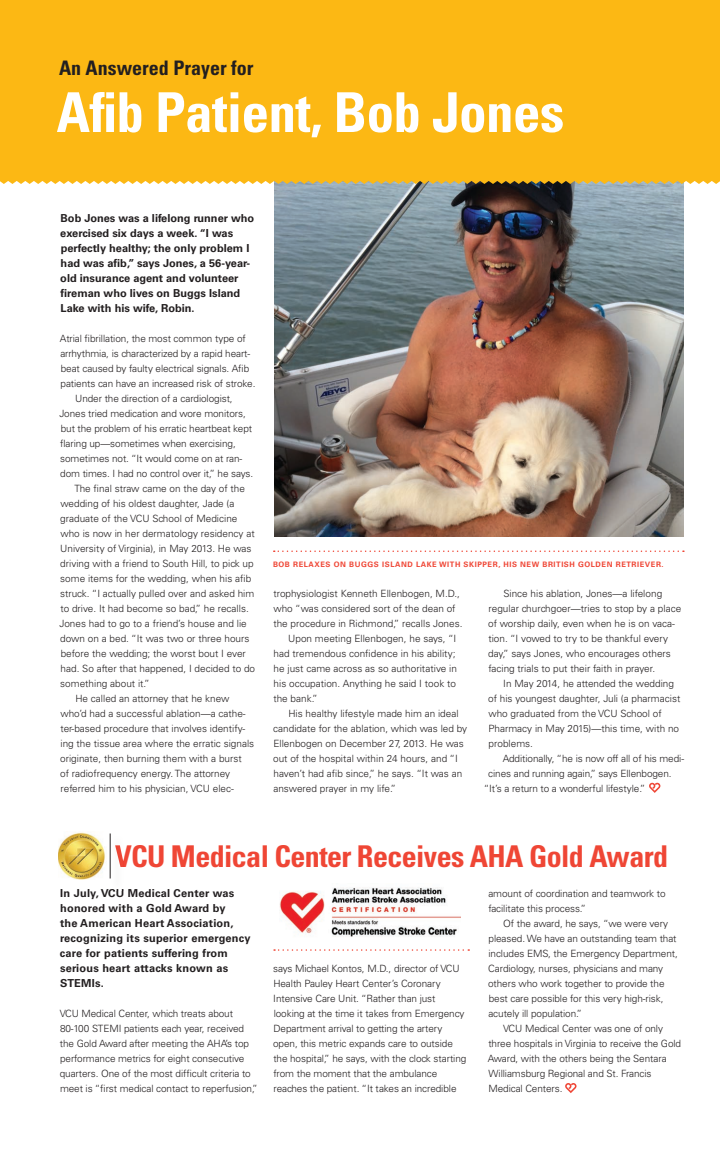
<style>
.page{position:relative;width:720px;height:1152px;background:#fff}
.page>*{position:absolute;margin:0;border:0;box-sizing:border-box;transform-origin:0 0}
.t1{font:700 condensed 55px "Univers";letter-spacing:-.01em;color:#fff}
.t2{font:700 condensed 30px "Univers";letter-spacing:-.02em;color:#ef4635}
.t3{font:700 condensed 20px "Univers";color:#231f20}
.t4{font:700 11px/15px "Univers";color:#231f20}
.t5{font:700 11px/15px "Univers";letter-spacing:.02em;color:#231f20}
.t6{font:300 10px/15px "Univers";letter-spacing:-.01em;color:#231f20}
.t7{font:700 7.5px "Univers";letter-spacing:.075em;color:#ef4635}
</style>
<div class="page">
<img style="left:274px;top:184px;width:410px;height:353px">
<div style="left:0;top:0;width:720px;height:184px;background:#fcb814"></div>
<svg style="left:274px;top:550px;width:410px;height:2px"></svg>
<svg style="left:274px;top:949px;width:195px;height:2px"></svg>
<svg style="left:649px;top:783px;width:11px;height:10px"></svg>
<img style="left:279px;top:887px;width:181px;height:50px">
<img style="left:58px;top:832px;width:48px;height:48px">
<svg style="left:565px;top:1083px;width:12px;height:10px"></svg>
<img style="left:115px;top:845px;width:8px;height:22px">
<hr style="left:110px;top:834px;width:1px;height:44px;background:#231f20">
<h3 class="t3" style="left:59px;top:56px;width:196px">An Answered Prayer for</h3>
<h1 class="t1" style="left:56px;top:79px;width:509px">Afib Patient, Bob Jones</h1>
<p class="t4" style="left:60px;top:211px;width:196px">Bob Jones was a lifelong runner who exercised six days a week. “I was perfectly healthy; the only problem I had was afib,” says Jones, a 56-year&shy;old insurance agent and volunteer fireman who lives on Buggs Island Lake with his wife, Robin.</p>
<p class="t6" style="left:60px;top:331px;width:188px">Atrial fibrillation, the most common type of</p>
<p class="t6" style="left:60px;top:346px;width:191px">arrhythmia, is characterized by a rapid heart-</p>
<p class="t6" style="left:61px;top:361px;width:190px">beat caused by faulty electrical signals. Afib</p>
<p class="t6" style="left:61px;top:376px;width:196px">patients can have an increased risk of stroke.</p>
<p class="t6" style="left:75px;top:391px;width:159px">Under the direction of a cardiologist,</p>
<p class="t6" style="left:60px;top:406px;width:188px">Jones tried medication and wore monitors,</p>
<p class="t6" style="left:61px;top:421px;width:193px">but the problem of his erratic heartbeat kept</p>
<p class="t6" style="left:60px;top:436px;width:177px">flaring up—sometimes when exercising,</p>
<p class="t6" style="left:60px;top:451px;width:184px">sometimes not. “It would come on at ran-</p>
<p class="t6" style="left:60px;top:466px;width:194px">dom times. I had no control over it,” he says.</p>
<p class="t6" style="left:74px;top:481px;width:172px">The final straw came on the day of the</p>
<p class="t6" style="left:60px;top:496px;width:175px">wedding of his oldest daughter, Jade (a</p>
<p class="t6" style="left:60px;top:511px;width:179px">graduate of the VCU School of Medicine</p>
<p class="t6" style="left:60px;top:526px;width:196px">who is now in her dermatology residency at</p>
<p class="t6" style="left:60px;top:541px;width:193px">University of Virginia), in May 2013. He was</p>
<p class="t6" style="left:60px;top:556px;width:195px">driving with a friend to South Hill, to pick up</p>
<p class="t6" style="left:60px;top:571px;width:192px">some items for the wedding, when his afib</p>
<p class="t6" style="left:60px;top:586px;width:196px">struck. “I actually pulled over and asked him</p>
<p class="t6" style="left:60px;top:601px;width:190px">to drive. It had become so bad,” he recalls.</p>
<p class="t6" style="left:60px;top:616px;width:189px">Jones had to go to a friend’s house and lie</p>
<p class="t6" style="left:60px;top:631px;width:191px">down on a bed. “It was two or three hours</p>
<p class="t6" style="left:61px;top:646px;width:187px">before the wedding; the worst bout I ever</p>
<p class="t6" style="left:61px;top:661px;width:196px">had. So after that happened, I decided to do</p>
<p class="t6" style="left:60px;top:676px;width:91px">something about it.”</p>
<p class="t6" style="left:75px;top:691px;width:156px">He called an attorney that he knew</p>
<p class="t6" style="left:60px;top:706px;width:187px">who’d had a successful ablation—a cathe-</p>
<p class="t6" style="left:60px;top:721px;width:186px">ter-based procedure that involves identify-</p>
<p class="t6" style="left:60px;top:736px;width:195px">ing the tissue area where the erratic signals</p>
<p class="t6" style="left:60px;top:751px;width:183px">originate, then burning them with a burst</p>
<p class="t6" style="left:60px;top:766px;width:171px">of radiofrequency energy. The attorney</p>
<p class="t6" style="left:60px;top:781px;width:175px">referred him to his physician, VCU elec-</p>
<p class="t7" style="left:273px;top:560px;width:392px">BOB RELAXES ON BUGGS ISLAND LAKE WITH SKIPPER, HIS NEW BRITISH GOLDEN RETRIEVER.</p>
<p class="t6" style="left:273px;top:586px;width:188px">trophysiologist Kenneth Ellenbogen, M.D.,</p>
<p class="t6" style="left:273px;top:601px;width:184px">who “was considered sort of the dean of</p>
<p class="t6" style="left:273px;top:616px;width:191px">the procedure in Richmond,” recalls Jones.</p>
<p class="t6" style="left:288px;top:631px;width:170px">Upon meeting Ellenbogen, he says, “I</p>
<p class="t6" style="left:274px;top:646px;width:183px">had tremendous confidence in his ability;</p>
<p class="t6" style="left:274px;top:661px;width:185px">he just came across as so authoritative in</p>
<p class="t6" style="left:274px;top:676px;width:184px">his occupation. Anything he said I took to</p>
<p class="t6" style="left:273px;top:691px;width:46px">the bank.”</p>
<p class="t6" style="left:288px;top:706px;width:172px">His healthy lifestyle made him an ideal</p>
<p class="t6" style="left:273px;top:721px;width:195px">candidate for the ablation, which was led by</p>
<p class="t6" style="left:273px;top:736px;width:192px">Ellenbogen on December 27, 2013. He was</p>
<p class="t6" style="left:273px;top:751px;width:186px">out of the hospital within 24 hours, and “I</p>
<p class="t6" style="left:274px;top:766px;width:190px">haven’t had afib since,” he says. “It was an</p>
<p class="t6" style="left:273px;top:781px;width:124px">answered prayer in my life.”</p>
<p class="t6" style="left:488px;top:586px;width:195px;text-indent:15px">Since his ablation, Jones—a lifelong regular churchgoer—tries to stop by a place of worship daily, even when he is on vaca&shy;tion. “I vowed to try to be thankful every day,” says Jones, who encourages others facing trials to put their faith in prayer.</p>
<p class="t6" style="left:488px;top:676px;width:194px;text-indent:15px">In May 2014, he attended the wedding of his youngest daughter, Juli (a pharmacist who graduated from the VCU School of Pharmacy in May 2015)—this time, with no problems.</p>
<p class="t6" style="left:503px;top:751px;width:183px">Additionally, “he is now off all of his medi-</p>
<p class="t6" style="left:488px;top:766px;width:185px">cines and running again,” says Ellenbogen.</p>
<p class="t6" style="left:484px;top:781px;width:163px">“It’s a return to a wonderful lifestyle.”</p>
<h2 class="t2" style="left:115px;top:838px;width:555px">VCU Medical Center Receives AHA Gold Award</h2>
<p class="t5" style="left:60px;top:886px;width:192px">In July, VCU Medical Center was honored with a Gold Award by<br>the American Heart Association, recognizing its superior emergency care for patients suffering from serious heart attacks known as<br>STEMIs.</p>
<p class="t6" style="left:60px;top:1006px;width:200px">VCU Medical Center, which treats about 80-100 STEMI patients each year, received the Gold Award after meeting the AHA’s top performance metrics for eight consecutive quarters. One of the most difficult criteria to meet is “first medical contact to reperfusion,”</p>
<p class="t6" style="left:488px;top:886px;width:179px">amount of coordination and teamwork to facilitate this process.”</p>
<p class="t6" style="left:488px;top:916px;width:191px;text-indent:15px">Of the award, he says, “we were very pleased. We have an outstanding team that includes EMS, the Emergency Department, Cardiology, nurses, physicians and many others who work together to provide the best care possible for this very high-risk, acutely ill population.”</p>
<p class="t6" style="left:488px;top:1021px;width:195px;text-indent:15px">VCU Medical Center was one of only three hospitals in Virginia to receive the Gold Award, with the others being the Sentara Williamsburg Regional and St. Francis Medical Centers.</p>
<p class="t6" style="left:273px;top:961px;width:195px">says Michael Kontos, M.D., director of VCU Health Pauley Heart Center’s Coronary Intensive Care Unit. “Rather than just looking at the time it takes from Emergency Department arrival to getting the artery open, this metric expands care to outside the hospital,” he says, with the clock starting from the moment that the ambulance reaches the patient. “It takes an incredible</p>
</div>
